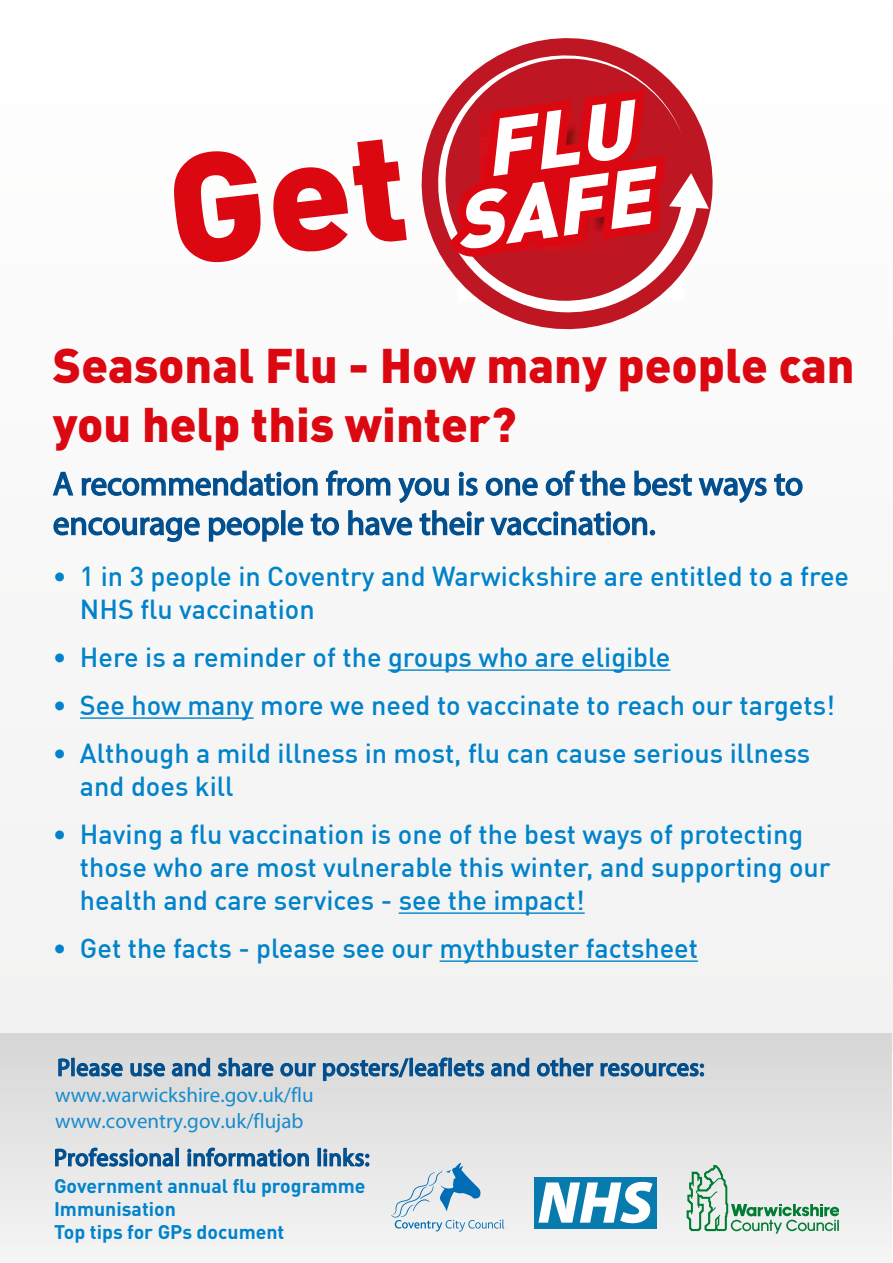
<style>
.page{position:relative;width:893px;height:1263px;background:#fff}
.page>*{position:absolute;margin:0;border:0;box-sizing:border-box;transform-origin:0 0}
.t1{font:900 48px/58.5px "DIN Pro";color:#db0812}
.t2{font:33px/39.6px "Myriad Pro";color:#004e8d}
.t3{font:500 27px/33px "DIN Pro";color:#0083ca}
.t4{font:24px "Myriad Pro";letter-spacing:.02em;color:#004e8d}
.t5{font:21px/25.5px "Myriad Pro";color:#178bcc}
.t6{font:700 19.5px/23.4px "DIN";color:#0083ca}
</style>
<div class="page">
<div style="left:0;top:0;width:893px;height:1051px;background:#f7f7f7"></div>
<div style="left:0;top:1034px;width:891px;height:229px;background:linear-gradient(to bottom,#d7d7d6,#f3f4f5)"></div>
<svg style="left:421px;top:38px;width:292px;height:292px"></svg>
<svg style="left:437px;top:55px;width:272px;height:258px;fill:#be1622"></svg>
<svg style="left:448px;top:90px;width:218px;height:179px"></svg>
<svg style="left:774px;top:473px;width:29px;height:23px"></svg>
<svg style="left:52px;top:470px;width:715px;height:73px"></svg>
<hr style="left:388px;top:669px;width:282px;height:2px;background:#0083ca">
<hr style="left:80px;top:717px;width:174px;height:2px;background:#0083ca">
<hr style="left:399px;top:912px;width:186px;height:2px;background:#0083ca">
<hr style="left:440px;top:960px;width:258px;height:2px;background:#0083ca">
<svg style="left:391px;top:1163px;width:113px;height:68px"></svg>
<div style="left:534px;top:1177px;width:122px;height:51px;background:#077bad"></div>
<svg style="left:538px;top:1182px;width:115px;height:41px"></svg>
<svg style="left:687px;top:1165px;width:152px;height:69px"></svg>
<svg style="left:58px;top:1047px;width:66px;height:30px;background:#9eb3c4"></svg>
<svg style="left:130px;top:1033px;width:81px;height:82px;background:#c8cfd4"></svg>
<svg style="left:217px;top:1047px;width:57px;height:30px;background:#a1b5c5"></svg>
<svg style="left:280px;top:1033px;width:250px;height:96px;background:#cbd1d6"></svg>
<svg style="left:536px;top:1057px;width:58px;height:20px"></svg>
<svg style="left:600px;top:1033px;width:104px;height:44px;background:#b5c1cb"></svg>
<svg style="left:54px;top:1137px;width:120px;height:68px;background:#cdd6de"></svg>
<div style="left:175px;top:1148px;width:4px;height:18px;border:2px solid #004e8d"></div>
<svg style="left:187px;top:1137px;width:123px;height:79px;background:#d3dae0"></svg>
<div style="left:317px;top:1148px;width:4px;height:18px;border:2px solid #004e8d"></div>
<svg style="left:323px;top:1147px;width:46px;height:58px;background:#cad4dd"></svg>
<h1 class="t1" style="left:53px;top:330px;width:803px">Seasonal Flu - How many people can you help this winter?</h1>
<p class="t2" style="left:53px;top:463px;width:752px">A recommendation from you is one of the best ways to encourage people to have their vaccination.</p>
<p class="t3" style="left:80px;top:559px;width:771px;text-indent:-27px">• 1 in 3 people in Coventry and Warwickshire are entitled to a free<br>NHS flu vaccination</p>
<p class="t3" style="left:53px;top:640px;width:619px">• Here is a reminder of the groups who are eligible</p>
<p class="t3" style="left:53px;top:688px;width:784px">• See how many more we need to vaccinate to reach our targets!</p>
<p class="t3" style="left:80px;top:736px;width:732px;text-indent:-27px">• Although a mild illness in most, flu can cause serious illness and does kill</p>
<p class="t3" style="left:80px;top:817px;width:752px;text-indent:-27px">• Having a flu vaccination is one of the best ways of protecting those who are most vulnerable this winter, and supporting our health and care services - see the impact!</p>
<p class="t3" style="left:53px;top:931px;width:647px">• Get the facts - please see our mythbuster factsheet</p>
<p class="t4" style="left:57px;top:1052px;width:649px">Please use and share our posters/leaflets and other resources:</p>
<p class="t5" style="left:55px;top:1082px;width:260px">www.warwickshire.gov.uk/flu www.coventry.gov.uk/flujab</p>
<p class="t4" style="left:54px;top:1143px;width:317px">Professional information links:</p>
<p class="t6" style="left:54px;top:1173px;width:313px">Government annual flu programme<br>Immunisation<br>Top tips for GPs document</p>
</div>
